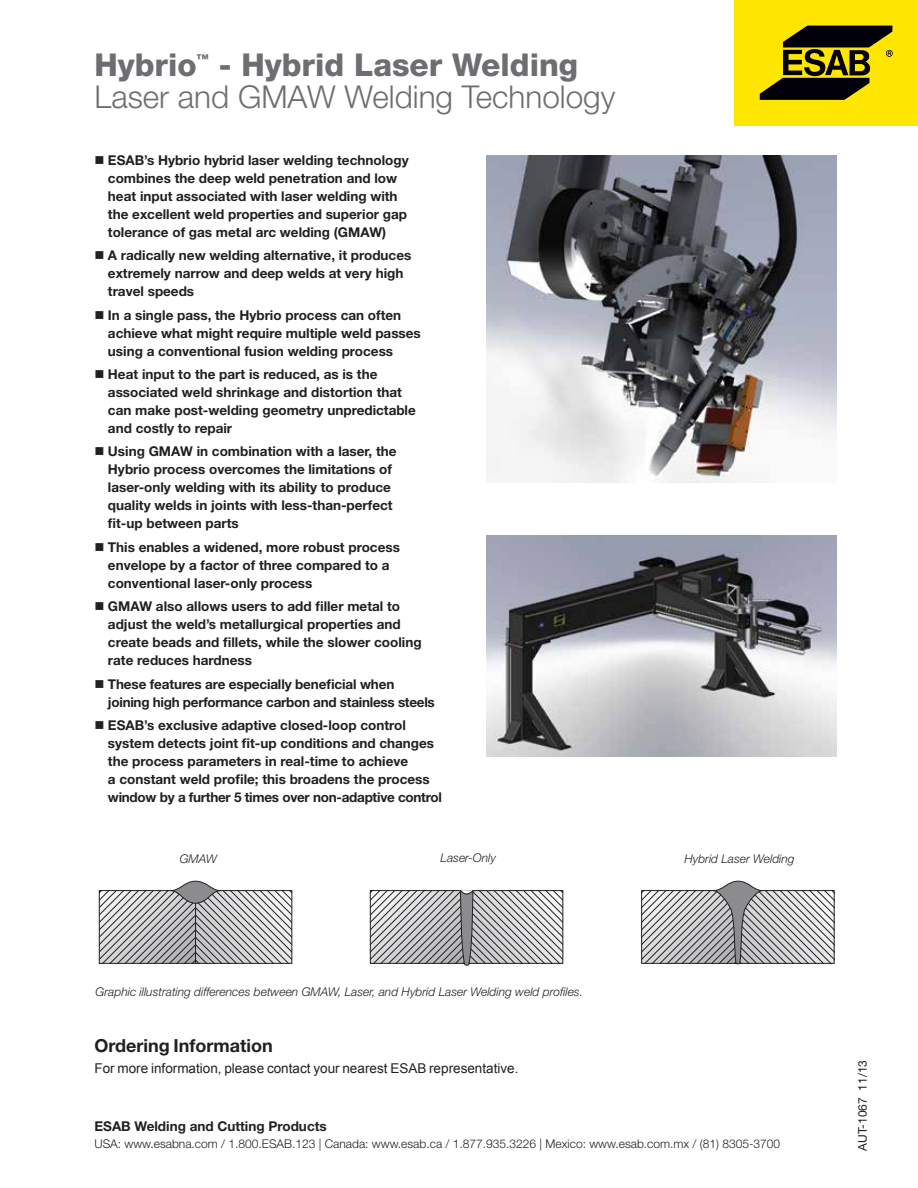
<style>
.page{position:relative;width:918px;height:1188px;background:#fff}
.page>*{position:absolute;margin:0;border:0;box-sizing:border-box;transform-origin:0 0}
.t1{font:300 31.5px "Helvetica Neue LT Std";color:#6d6e71}
.t2{font:800 31.5px "Helvetica Neue LT Std";color:#6d6e71}
.t3{font:700 18px "Helvetica Neue LT Std";color:#231f20}
.t4{font:700 13.5px/18px "Helvetica Neue LT Std";color:#231f20}
.t5{font:700 13.5px/18px "Helvetica Neue LT Std";letter-spacing:-.02em;color:#231f20}
.t6{font:13.5px "Arial";color:#231f20}
.t7{font:800 12.3px "Helvetica Neue LT Std";color:#6d6e71}
.t8{font:italic 300 12px "Helvetica Neue LT Std";color:#231f20}
.t9{font:300 12px "Helvetica Neue LT Std";color:#231f20}
.t10{font:12px "Helvetica Neue LT Std";color:#231f20}
</style>
<div class="page">
<div style="left:735px;top:0;width:183px;height:125px;background:#ffe600"></div>
<svg style="left:760px;top:26px;width:133px;height:74px"></svg>
<img style="left:486px;top:536px;width:351px;height:221px">
<img style="left:486px;top:155px;width:351px;height:328px">
<svg style="left:370px;top:890px;width:193px;height:76px;background:#b0b0b1"></svg>
<svg style="left:99px;top:881px;width:193px;height:82px;background:#b6b6b8"></svg>
<svg style="left:642px;top:881px;width:192px;height:84px;background:#b5b5b6"></svg>
<h1 class="t2" style="left:94px;top:47px;width:104px">Hybrio</h1>
<p class="t7" style="left:197px;top:52px;width:14px">™</p>
<h1 class="t2" style="left:219px;top:47px;width:361px">- Hybrid Laser Welding</h1>
<h1 class="t1" style="left:94px;top:78px;width:522px">Laser and GMAW Welding Technology</h1>
<p class="t4" style="left:108px;top:151px;width:302px">ESAB’s Hybrio hybrid laser welding technology combines the deep weld penetration and low heat input associated with laser welding with the excellent weld properties and superior gap tolerance of gas metal arc welding (GMAW)</p>
<p class="t4" style="left:108px;top:246px;width:305px">A radically new welding alternative, it produces extremely narrow and deep welds at very high travel speeds</p>
<p class="t4" style="left:108px;top:306px;width:314px">In a single pass, the Hybrio process can often achieve what might require multiple weld passes using a conventional fusion welding process</p>
<p class="t4" style="left:108px;top:365px;width:309px">Heat input to the part is reduced, as is the associated weld shrinkage and distortion that can make post-welding geometry unpredictable and costly to repair</p>
<p class="t4" style="left:108px;top:442px;width:290px">Using GMAW in combination with a laser, the Hybrio process overcomes the limitations of laser-only welding with its ability to produce quality welds in joints with less-than-perfect fit-up between parts</p>
<p class="t4" style="left:108px;top:538px;width:293px">This enables a widened, more robust process envelope by a factor of three compared to a conventional laser-only process</p>
<p class="t4" style="left:108px;top:597px;width:315px">GMAW also allows users to add filler metal to adjust the weld’s metallurgical properties and create beads and fillets, while the slower cooling rate reduces hardness</p>
<p class="t5" style="left:108px;top:674px;width:328px">These features are especially beneficial when joining high performance carbon and stainless steels</p>
<p class="t4" style="left:108px;top:716px;width:335px">ESAB’s exclusive adaptive closed-loop control system detects joint fit-up conditions and changes the process parameters in real-time to achieve<br>a constant weld profile; this broadens the process window by a further 5 times over non-adaptive control</p>
<p class="t8" style="left:180px;top:851px;width:39px">GMAW</p>
<p class="t8" style="left:441px;top:850px;width:57px">Laser-Only</p>
<p class="t8" style="left:684px;top:851px;width:112px">Hybrid Laser Welding</p>
<p class="t8" style="left:96px;top:984px;width:489px">Graphic illustrating differences between GMAW, Laser, and Hybrid Laser Welding weld profiles.</p>
<h2 class="t3" style="left:94px;top:1034px;width:180px">Ordering Information</h2>
<p class="t6" style="left:94px;top:1060px;width:425px">For more information, please contact your nearest ESAB representative.</p>
<p class="t4" style="left:94px;top:1117px;width:234px">ESAB Welding and Cutting Products</p>
<p class="t9" style="left:94px;top:1136px;width:687px">USA: www.esabna.com / 1.800.ESAB.123 | Canada: www.esab.ca / 1.877.935.3226 | Mexico: www.esab.com.mx / (81) 8305-3700</p>
<p class="t10" style="left:855px;top:1150px;width:92px;rotate:-90deg">AUT-1067 11/13</p>
</div>
